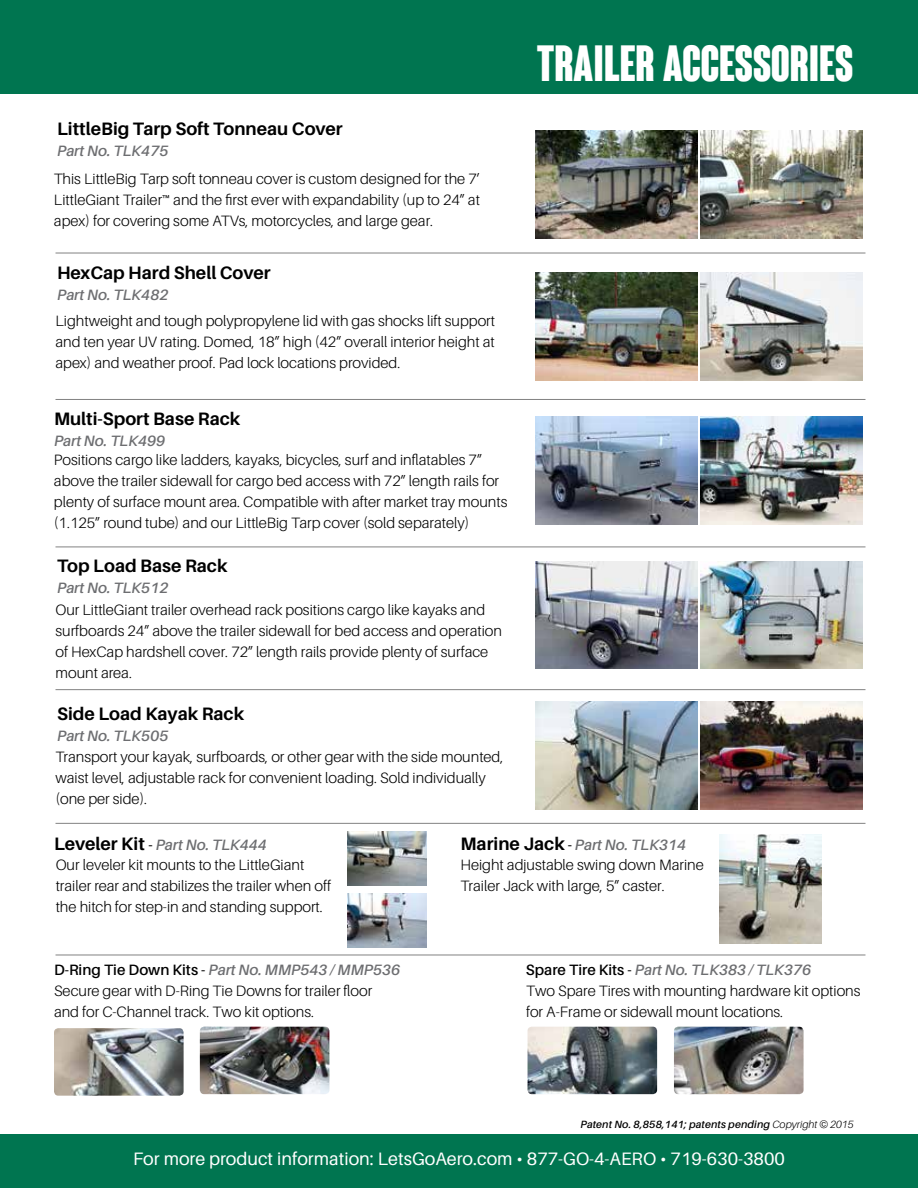
<style>
.page{position:relative;width:918px;height:1188px;background:#fff}
.page>*{position:absolute;margin:0;border:0;box-sizing:border-box;transform-origin:0 0}
.t1{font:700 condensed 49.5px "Coluna";color:#fff}
.t2{font:700 18px "Aileron";color:#000}
.t3{font:18px "Aileron";color:#fff}
.t4{font:300 15px/21px "Aileron";color:#000}
.t5{font:italic 600 15px "Aileron";color:#6d6e71}
.t6{font:italic 600 10.5px "Aileron";letter-spacing:.015em;color:#000101}
.s1{font-weight:700;font-size:18px}
.s2{font-weight:600}
.s3{font-weight:600;font-style:italic;color:#6d6e71}
.s4{font-style:normal;color:#000}
.s5{font-weight:300;color:#000}
</style>
<div class="page">
<div style="left:0;top:0;width:918px;height:93px;background:#007550"></div>
<div style="left:0;top:1134px;width:918px;height:54px;background:#007550"></div>
<img style="left:535px;top:416px;width:162px;height:108px">
<img style="left:700px;top:416px;width:162px;height:108px">
<img style="left:535px;top:272px;width:162px;height:108px">
<img style="left:700px;top:272px;width:162px;height:108px">
<img style="left:535px;top:561px;width:162px;height:108px">
<img style="left:700px;top:561px;width:162px;height:108px">
<img style="left:700px;top:701px;width:162px;height:108px">
<img style="left:535px;top:701px;width:162px;height:108px">
<img style="left:535px;top:131px;width:162px;height:108px">
<img style="left:700px;top:131px;width:162px;height:108px">
<img style="left:719px;top:834px;width:102px;height:109px">
<img style="left:348px;top:894px;width:78px;height:54px">
<img style="left:348px;top:831px;width:78px;height:54px">
<hr style="left:56px;top:689px;width:810px;height:1px;background:#000">
<hr style="left:56px;top:547px;width:810px;height:1px;background:#000">
<hr style="left:56px;top:399px;width:810px;height:1px;background:#000">
<hr style="left:56px;top:253px;width:810px;height:1px;background:#000">
<hr style="left:56px;top:823px;width:810px;height:1px;background:#000">
<hr style="left:56px;top:955px;width:810px;height:1px;background:#000">
<img style="left:200px;top:1027px;width:129px;height:67px">
<img style="left:54px;top:1028px;width:130px;height:68px">
<img style="left:528px;top:1027px;width:129px;height:67px">
<img style="left:674px;top:1027px;width:130px;height:67px">
<p class="t2" style="left:57px;top:119px;width:287px">LittleBig Tarp Soft Tonneau Cover</p>
<p class="t5" style="left:57px;top:143px;width:113px">Part No. TLK475</p>
<p class="t4" style="left:54px;top:169px;width:427px;text-align:justify">This LittleBig Tarp soft tonneau cover is custom designed for the 7’ LittleGiant Trailer™ and the first ever with expandability (up to 24” at apex) for covering some ATVs, motorcycles, and large gear.</p>
<p class="t2" style="left:57px;top:263px;width:215px">HexCap Hard Shell Cover</p>
<p class="t5" style="left:57px;top:287px;width:113px">Part No. TLK482</p>
<p class="t4" style="left:55px;top:310px;width:441px;text-align:justify">Lightweight and tough polypropylene lid with gas shocks lift support and ten year UV rating. Domed, 18” high (42” overall interior height at apex) and weather proof. Pad lock locations provided.</p>
<p class="t2" style="left:54px;top:409px;width:188px">Multi-Sport Base Rack</p>
<p class="t5" style="left:54px;top:432px;width:113px">Part No. TLK499</p>
<p class="t4" style="left:54px;top:450px;width:455px">Positions cargo like ladders, kayaks, bicycles, surf and inflatables 7” above the trailer sidewall for cargo bed access with 72” length rails for plenty of surface mount area. Compatible with after market tray mounts (1.125” round tube) and our LittleBig Tarp cover (sold separately)</p>
<p class="t2" style="left:57px;top:556px;width:172px">Top Load Base Rack</p>
<p class="t5" style="left:57px;top:580px;width:113px">Part No. TLK512</p>
<p class="t4" style="left:55px;top:600px;width:448px">Our LittleGiant trailer overhead rack positions cargo like kayaks and surfboards 24” above the trailer sidewall for bed access and operation of HexCap hardshell cover. 72” length rails provide plenty of surface mount area.</p>
<p class="t2" style="left:57px;top:704px;width:189px">Side Load Kayak Rack</p>
<p class="t5" style="left:57px;top:727px;width:113px">Part No. TLK505</p>
<p class="t4" style="left:55px;top:747px;width:449px">Transport your kayak, surfboards, or other gear with the side mounted, waist level, adjustable rack for convenient loading. Sold individually (one per side).</p>
<h1 class="t1" style="left:537px;top:37px;width:318px">TRAILER ACCESSORIES</h1>
<p class="t4" style="left:54px;top:834px;width:279px"><span class="s1">Leveler Kit</span> <span class="s2">-</span> <span class="s3">Part No. TLK444<br></span>Our leveler kit mounts to the LittleGiant trailer rear and stabilizes the trailer when off the hitch for step-in and standing support.</p>
<p class="t4" style="left:460px;top:834px;width:245px"><span class="s1">Marine Jack</span> <span class="s2">-</span> <span class="s3">Part No. TLK314<br></span>Height adjustable swing down Marine<br>Trailer Jack with large, 5” caster.</p>
<p class="t5" style="left:54px;top:962px;width:348px"><span class="s4">D-Ring Tie Down Kits -</span> Part No. MMP543 / MMP536</p>
<p class="t5" style="left:526px;top:962px;width:287px"><span class="s4">Spare Tire Kits -</span> Part No. TLK383 / TLK376</p>
<p class="t4" style="left:54px;top:980px;width:320px">Secure gear with D-Ring Tie Downs for trailer floor and for C-Channel track. Two kit options.</p>
<p class="t4" style="left:526px;top:980px;width:336px">Two Spare Tires with mounting hardware kit options for A-Frame or sidewall mount locations.</p>
<p class="t6" style="left:581px;top:1119px;width:275px">Patent No. 8,858,141; patents pending <span class="s5">Copyright © 2015</span></p>
<p class="t3" style="left:133px;top:1148px;width:653px">For more product information: LetsGoAero.com • 877-GO-4-AERO • 719-630-3800</p>
</div>
